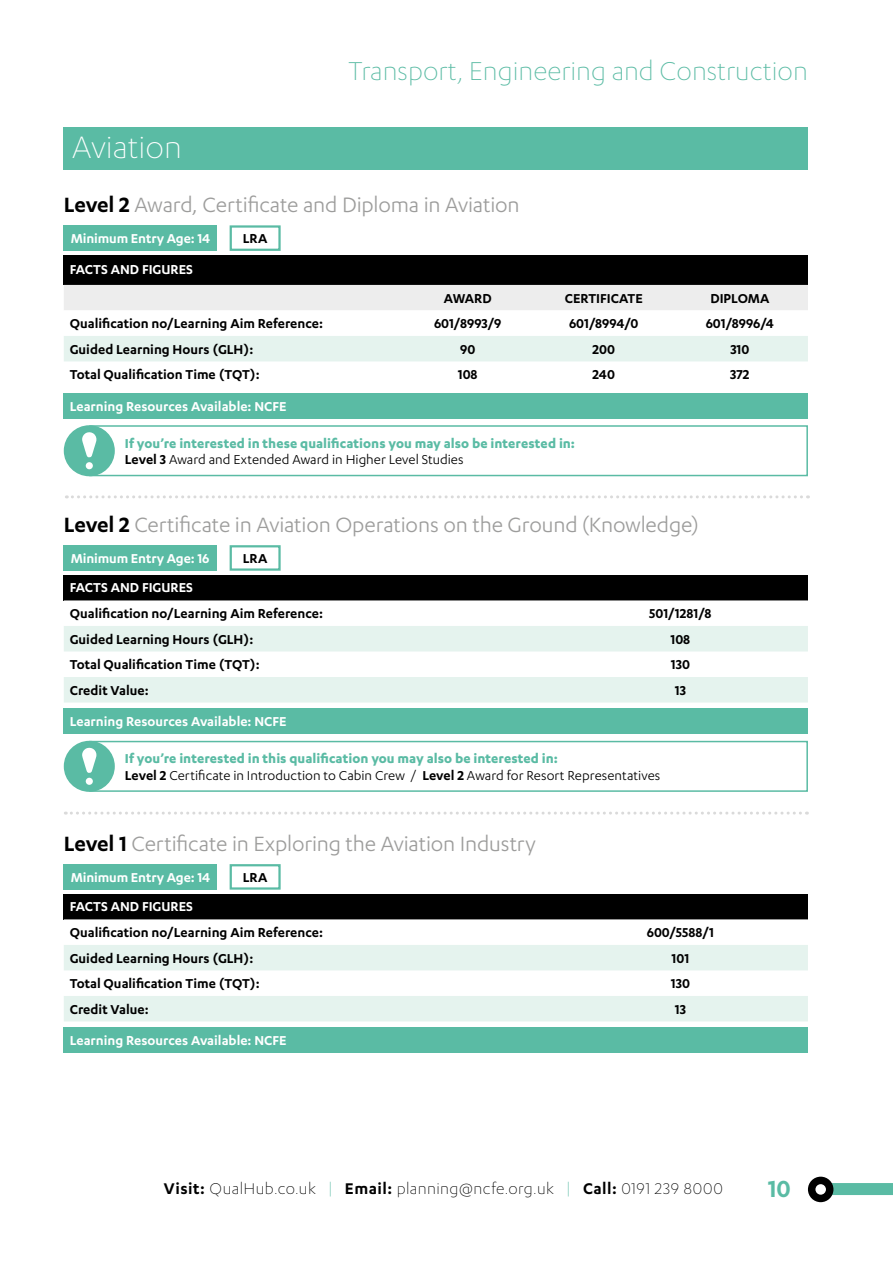
<style>
.page{position:relative;width:893px;height:1263px;background:#fff}
.page>*{position:absolute;margin:0;border:0;box-sizing:border-box;transform-origin:0 0}
.t1{font:300 36px "Karbon";color:#fff}
.t2{font:300 30px "Karbon";color:#5abba4}
.t3{font:600 27px "Karbon";color:#5abba4}
.t4{font:24px "Karbon";letter-spacing:-.005em;color:#9d9d9c}
.t5{font:300 18px "Karbon";letter-spacing:.025em;color:#000}
.t6{font:600 15px "Karbon";color:#000}
.t7{font:600 15px "Karbon";color:#fff}
.t8{font:15px/16.5px "Karbon";color:#000}
.t9{font:700 15px/16.5px "Karbon";letter-spacing:.005em;color:#5abba4}
.s1{font-weight:600;color:#000}
.s2{font-weight:400;color:#000}
.s3{font-weight:700;color:#5abba4}
.s4{font-weight:600}
.s5{color:#5abba4}
</style>
<div class="page">
<div style="left:812px;top:1183px;width:81px;height:12px;background:#5abba4"></div>
<svg style="left:808px;top:1177px;width:25px;height:25px"></svg>
<div style="left:64px;top:128px;width:744px;height:42px;background:#5abba4"></div>
<div style="left:64px;top:255px;width:744px;height:30px;background:#000"></div>
<div style="left:64px;top:285px;width:744px;height:25px;background:#ededed"></div>
<svg style="left:64px;top:361px;width:744px;height:1px"></svg>
<div style="left:64px;top:336px;width:744px;height:25px;background:#e5f3ee"></div>
<div style="left:64px;top:393px;width:744px;height:25px;background:#5abba4"></div>
<div style="left:64px;top:225px;width:153px;height:26px;background:#5abba4"></div>
<div style="left:230px;top:225px;width:51px;height:26px;border:2px solid #5abba4"></div>
<div style="left:89px;top:425px;width:719px;height:51px;border:2px solid #5abba4"></div>
<div style="left:89px;top:741px;width:719px;height:51px;border:2px solid #5abba4"></div>
<div style="left:64px;top:575px;width:744px;height:25px;background:#000"></div>
<svg style="left:64px;top:600px;width:744px;height:1px"></svg>
<svg style="left:64px;top:626px;width:744px;height:76px;fill:#e5f3ee"></svg>
<div style="left:64px;top:708px;width:744px;height:26px;background:#5abba4"></div>
<div style="left:64px;top:545px;width:153px;height:26px;background:#5abba4"></div>
<div style="left:230px;top:545px;width:51px;height:26px;border:2px solid #5abba4"></div>
<div style="left:64px;top:894px;width:744px;height:25px;background:#000"></div>
<svg style="left:64px;top:919px;width:744px;height:1px"></svg>
<svg style="left:64px;top:945px;width:744px;height:76px;fill:#e5f3ee"></svg>
<div style="left:64px;top:1027px;width:744px;height:26px;background:#5abba4"></div>
<div style="left:64px;top:864px;width:153px;height:26px;background:#5abba4"></div>
<div style="left:230px;top:864px;width:51px;height:26px;border:2px solid #5abba4"></div>
<svg style="left:65px;top:812px;width:742px;height:3px"></svg>
<svg style="left:66px;top:495px;width:742px;height:3px"></svg>
<div style="left:65px;top:426px;width:49px;height:49px;background:#5abba4;border-radius:50%"></div>
<div style="left:64px;top:425px;width:51px;height:51px;border:2px solid #5abba4;border-radius:50%"></div>
<div style="left:86px;top:462px;width:7px;height:7px;background:#fff;border-radius:50%"></div>
<svg style="left:82px;top:432px;width:15px;height:26px"></svg>
<div style="left:65px;top:741px;width:49px;height:50px;background:#5abba4;border-radius:50%"></div>
<div style="left:64px;top:741px;width:51px;height:51px;border:2px solid #5abba4;border-radius:50%"></div>
<div style="left:86px;top:778px;width:7px;height:7px;background:#fff;border-radius:50%"></div>
<svg style="left:82px;top:747px;width:15px;height:26px"></svg>
<h1 class="t1" style="left:72px;top:128px;width:111px">Aviation</h1>
<h2 class="t2" style="left:348px;top:54px;width:461px">Transport, Engineering and Construction</h2>
<h3 class="t4" style="left:64px;top:191px;width:457px"><span class="s1">Level 2</span> Award, Certificate and Diploma in Aviation</h3>
<p class="t7" style="left:71px;top:230px;width:141px">Minimum Entry Age: 14</p>
<p class="t6" style="left:243px;top:230px;width:26px">LRA</p>
<p class="t7" style="left:70px;top:261px;width:125px">FACTS AND FIGURES</p>
<p class="t6" style="left:444px;top:290px;width:49px">AWARD</p>
<p class="t6" style="left:565px;top:290px;width:80px">CERTIFICATE</p>
<p class="t6" style="left:710px;top:290px;width:61px">DIPLOMA</p>
<p class="t6" style="left:70px;top:315px;width:255px">Qualification no/Learning Aim Reference:</p>
<p class="t6" style="left:434px;top:315px;width:69px">601/8993/9</p>
<p class="t6" style="left:569px;top:315px;width:71px">601/8994/0</p>
<p class="t6" style="left:706px;top:315px;width:70px">601/8996/4</p>
<p class="t6" style="left:70px;top:341px;width:185px">Guided Learning Hours (GLH):</p>
<p class="t6" style="left:460px;top:341px;width:17px">90</p>
<p class="t6" style="left:593px;top:341px;width:24px">200</p>
<p class="t6" style="left:730px;top:341px;width:21px">310</p>
<p class="t6" style="left:70px;top:366px;width:192px">Total Qualification Time (TQT):</p>
<p class="t6" style="left:458px;top:366px;width:21px">108</p>
<p class="t6" style="left:592px;top:366px;width:24px">240</p>
<p class="t6" style="left:730px;top:366px;width:21px">372</p>
<p class="t7" style="left:70px;top:398px;width:218px">Learning Resources Available: NCFE</p>
<p class="t9" style="left:125px;top:434px;width:452px">If you’re interested in these qualifications you may also be interested in:<br><span class="s1">Level 3</span> <span class="s2">Award and Extended Award in Higher Level Studies</span></p>
<h3 class="t4" style="left:64px;top:511px;width:636px"><span class="s1">Level 2</span> Certificate in Aviation Operations on the Ground (Knowledge)</h3>
<p class="t7" style="left:71px;top:550px;width:140px">Minimum Entry Age: 16</p>
<p class="t6" style="left:243px;top:550px;width:26px">LRA</p>
<p class="t7" style="left:70px;top:579px;width:125px">FACTS AND FIGURES</p>
<p class="t6" style="left:70px;top:605px;width:255px">Qualification no/Learning Aim Reference:</p>
<p class="t6" style="left:649px;top:605px;width:64px">501/1281/8</p>
<p class="t6" style="left:70px;top:631px;width:185px">Guided Learning Hours (GLH):</p>
<p class="t6" style="left:670px;top:631px;width:21px">108</p>
<p class="t6" style="left:70px;top:656px;width:192px">Total Qualification Time (TQT):</p>
<p class="t6" style="left:671px;top:656px;width:21px">130</p>
<p class="t6" style="left:70px;top:682px;width:80px">Credit Value:</p>
<p class="t6" style="left:675px;top:682px;width:13px">13</p>
<p class="t7" style="left:70px;top:713px;width:218px">Learning Resources Available: NCFE</p>
<p class="t8" style="left:125px;top:750px;width:537px"><span class="s3">If you’re interested in this qualification you may also be interested in:<br></span><span class="s4">Level 2</span> Certificate in Introduction to Cabin Crew / <span class="s4">Level 2</span> Award for Resort Representatives</p>
<h3 class="t4" style="left:64px;top:830px;width:473px"><span class="s1">Level 1</span> Certificate in Exploring the Aviation Industry</h3>
<p class="t7" style="left:71px;top:869px;width:141px">Minimum Entry Age: 14</p>
<p class="t6" style="left:243px;top:869px;width:26px">LRA</p>
<p class="t7" style="left:70px;top:898px;width:125px">FACTS AND FIGURES</p>
<p class="t6" style="left:70px;top:924px;width:255px">Qualification no/Learning Aim Reference:</p>
<p class="t6" style="left:647px;top:924px;width:69px">600/5588/1</p>
<p class="t6" style="left:70px;top:950px;width:185px">Guided Learning Hours (GLH):</p>
<p class="t6" style="left:671px;top:950px;width:19px">101</p>
<p class="t6" style="left:70px;top:975px;width:192px">Total Qualification Time (TQT):</p>
<p class="t6" style="left:671px;top:975px;width:21px">130</p>
<p class="t6" style="left:70px;top:1001px;width:80px">Credit Value:</p>
<p class="t6" style="left:675px;top:1001px;width:13px">13</p>
<p class="t7" style="left:70px;top:1032px;width:218px">Learning Resources Available: NCFE</p>
<p class="t5" style="left:164px;top:1179px;width:560px"><span class="s4">Visit:</span> QualHub.co.uk <span class="s5">|</span> <span class="s4">Email:</span> planning@ncfe.org.uk <span class="s5">|</span> <span class="s4">Call:</span> 0191 239 8000</p>
<h3 class="t3" style="left:768px;top:1174px;width:25px">10</h3>
</div>
